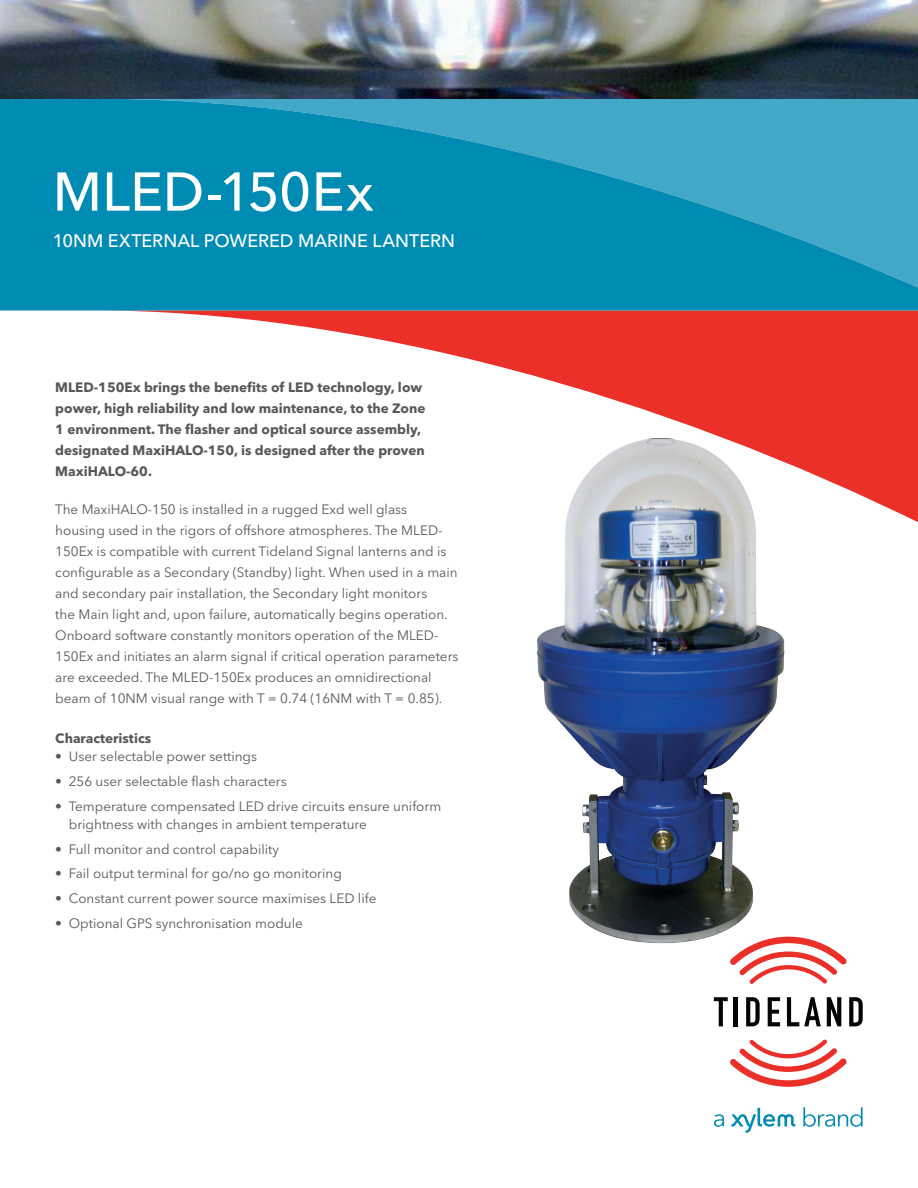
<style>
.page{position:relative;width:918px;height:1188px;background:#fff}
.page>*{position:absolute;margin:0;border:0;box-sizing:border-box;transform-origin:0 0}
.t1{font:500 54px "Avenir Next LT Pro";color:#fff}
.t2{font:500 18px "Avenir Next LT Pro";color:#fff}
.t3{font:13.5px/21px "Avenir Next LT Pro";color:#57585a}
.t4{font:700 13.5px/21px "Avenir Next LT Pro";color:#57585a}
</style>
<div class="page">
<svg style="left:714px;top:997px;width:14px;height:29px"></svg>
<hr style="left:734px;top:997px;width:4px;height:29px;background:#040503">
<svg style="left:746px;top:997px;width:14px;height:29px"></svg>
<svg style="left:768px;top:997px;width:12px;height:29px"></svg>
<svg style="left:787px;top:997px;width:34px;height:29px"></svg>
<svg style="left:827px;top:997px;width:14px;height:29px"></svg>
<svg style="left:849px;top:997px;width:14px;height:29px"></svg>
<svg style="left:731px;top:947px;width:116px;height:37px"></svg>
<svg style="left:730px;top:1039px;width:117px;height:48px"></svg>
<svg style="left:714px;top:1114px;width:10px;height:13px"></svg>
<svg style="left:803px;top:1107px;width:60px;height:20px"></svg>
<svg style="left:731px;top:1108px;width:64px;height:25px"></svg>
<svg style="left:132px;top:311px;width:786px;height:212px"></svg>
<svg style="left:0;top:99px;width:918px;height:212px;background:#1292b8"></svg>
<img style="left:0;top:0;width:918px;height:99px">
<img style="left:472px;top:430px;width:357px;height:534px">
<h1 class="t1" style="left:53px;top:159px;width:323px">MLED-150Ex</h1>
<h2 class="t2" style="left:53px;top:230px;width:404px">10NM EXTERNAL POWERED MARINE LANTERN</h2>
<p class="t4" style="left:55px;top:376px;width:372px">MLED-150Ex brings the benefits of LED technology, low power, high reliability and low maintenance, to the Zone 1 environment. The flasher and optical source assembly, designated MaxiHALO-150, is designed after the proven MaxiHALO-60.</p>
<p class="t3" style="left:55px;top:498px;width:405px">The MaxiHALO-150 is installed in a rugged Exd well glass housing used in the rigors of offshore atmospheres. The MLED-150Ex is compatible with current Tideland Signal lanterns and is configurable as a Secondary (Standby) light. When used in a main and secondary pair installation, the Secondary light monitors<br>the Main light and, upon failure, automatically begins operation.<br>Onboard software constantly monitors operation of the MLED-150Ex and initiates an alarm signal if critical operation parameters are exceeded. The MLED-150Ex produces an omnidirectional beam of 10NM visual range with T = 0.74 (16NM with T = 0.85).</p>
<p class="t4" style="left:55px;top:728px;width:97px">Characteristics</p>
<p class="t3" style="left:55px;top:746px;width:203px">• User selectable power settings</p>
<p class="t3" style="left:55px;top:771px;width:233px">• 256 user selectable flash characters</p>
<p class="t3" style="left:69px;top:797px;width:374px;line-height:18px;text-indent:-14px">• Temperature compensated LED drive circuits ensure uniform brightness with changes in ambient temperature</p>
<p class="t3" style="left:55px;top:838px;width:225px">• Full monitor and control capability</p>
<p class="t3" style="left:55px;top:863px;width:288px">• Fail output terminal for go/no go monitoring</p>
<p class="t3" style="left:55px;top:888px;width:323px">• Constant current power source maximises LED life</p>
<p class="t3" style="left:55px;top:913px;width:249px">• Optional GPS synchronisation module</p>
</div>
